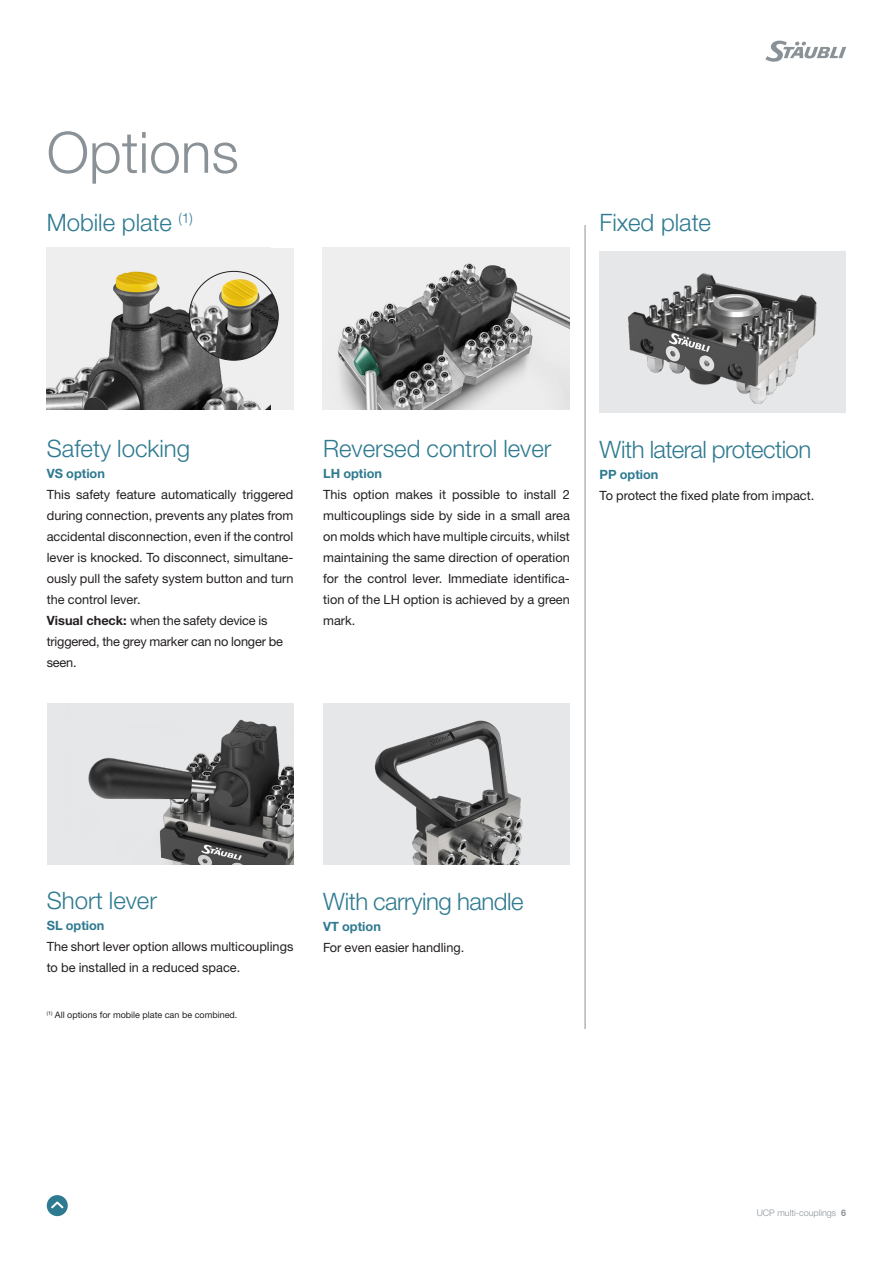
<style>
.page{position:relative;width:893px;height:1263px;background:#fff}
.page>*{position:absolute;margin:0;border:0;box-sizing:border-box;transform-origin:0 0}
.t1{font:300 57px "Helvetica Neue LTW1 G";color:#8a9297}
.t2{font:300 24px "Helvetica Neue LTW1 G";color:#2e7a90}
.t3{font:300 24px "Helvetica Neue LTW1 G";letter-spacing:-.02em;color:#2e7a90}
.t4{font:12.75px/21px "Helvetica Neue LTW1 G";color:#231f20;text-align:justify}
.t5{font:700 12.75px "Helvetica Neue LTW1 G";color:#2e7a90}
.t6{font:9px "Helvetica Neue LTW1 G";color:#231f20}
.t7{font:300 9px "Helvetica Neue LTW1 G";color:#8a9297}
.s1{font-weight:700}
</style>
<div class="page">
<svg style="left:765px;top:40px;width:81px;height:22px"></svg>
<div style="left:47px;top:248px;width:246px;height:161px;background:#eee"></div>
<img style="left:47px;top:270px;width:223px;height:139px">
<div style="left:323px;top:703px;width:247px;height:161px;background:#e6e7e9"></div>
<img style="left:374px;top:720px;width:149px;height:144px">
<div style="left:600px;top:251px;width:246px;height:161px;background:#e6e7e9"></div>
<img style="left:628px;top:273px;width:189px;height:131px">
<img style="left:323px;top:248px;width:246px;height:161px">
<img style="left:47px;top:703px;width:246px;height:161px">
<div style="left:47px;top:1195px;width:21px;height:21px;background:#2e7a90;border-radius:50%"></div>
<svg style="left:51px;top:1201px;width:12px;height:7px"></svg>
<img style="left:189px;top:271px;width:89px;height:89px;border-radius:44px">
<hr style="left:585px;top:225px;width:1px;height:804px;background:#8a9297">
<p class="t1" style="left:47px;top:118px;width:194px">Options</p>
<p class="t2" style="left:47px;top:208px;width:148px">Mobile plate <sup>(1)</sup></p>
<p class="t2" style="left:600px;top:208px;width:113px">Fixed plate</p>
<p class="t2" style="left:47px;top:434px;width:145px">Safety locking</p>
<p class="t5" style="left:47px;top:466px;width:60px">VS option</p>
<p class="t4" style="left:47px;top:484px;width:248px">This safety feature automatically triggered during connection, prevents any plates from accidental disconnection, even if the control lever is knocked. To disconnect, simultane&shy;ously pull the safety system button and turn the control lever.</p>
<p class="t4" style="left:47px;top:610px;width:238px;text-align:left"><span class="s1">Visual check:</span> when the safety device is triggered, the grey marker can no longer be seen.</p>
<p class="t2" style="left:323px;top:434px;width:230px">Reversed control lever</p>
<p class="t5" style="left:323px;top:466px;width:60px">LH option</p>
<p class="t4" style="left:323px;top:484px;width:248px">This option makes it possible to install 2 multicouplings side by side in a small area on molds which have multiple circuits, whilst maintaining the same direction of operation for the control lever. Immediate identifica&shy;tion of the LH option is achieved by a green mark.</p>
<p class="t3" style="left:600px;top:434px;width:213px">With lateral protection</p>
<p class="t5" style="left:600px;top:466px;width:60px">PP option</p>
<p class="t4" style="left:600px;top:485px;width:216px">To protect the fixed plate from impact.</p>
<p class="t2" style="left:47px;top:886px;width:112px">Short lever</p>
<p class="t5" style="left:47px;top:918px;width:59px">SL option</p>
<p class="t4" style="left:47px;top:936px;width:248px">The short lever option allows multicouplings to be installed in a reduced space.</p>
<p class="t6" style="left:47px;top:1009px;width:192px"><sup>(1)</sup> All options for mobile plate can be combined.</p>
<p class="t3" style="left:323px;top:887px;width:202px">With carrying handle</p>
<p class="t5" style="left:323px;top:919px;width:59px">VT option</p>
<p class="t4" style="left:323px;top:937px;width:143px">For even easier handling.</p>
<p class="t7" style="left:757px;top:1207px;width:91px">UCP multi-couplings <span class="s1">6</span></p>
</div>
